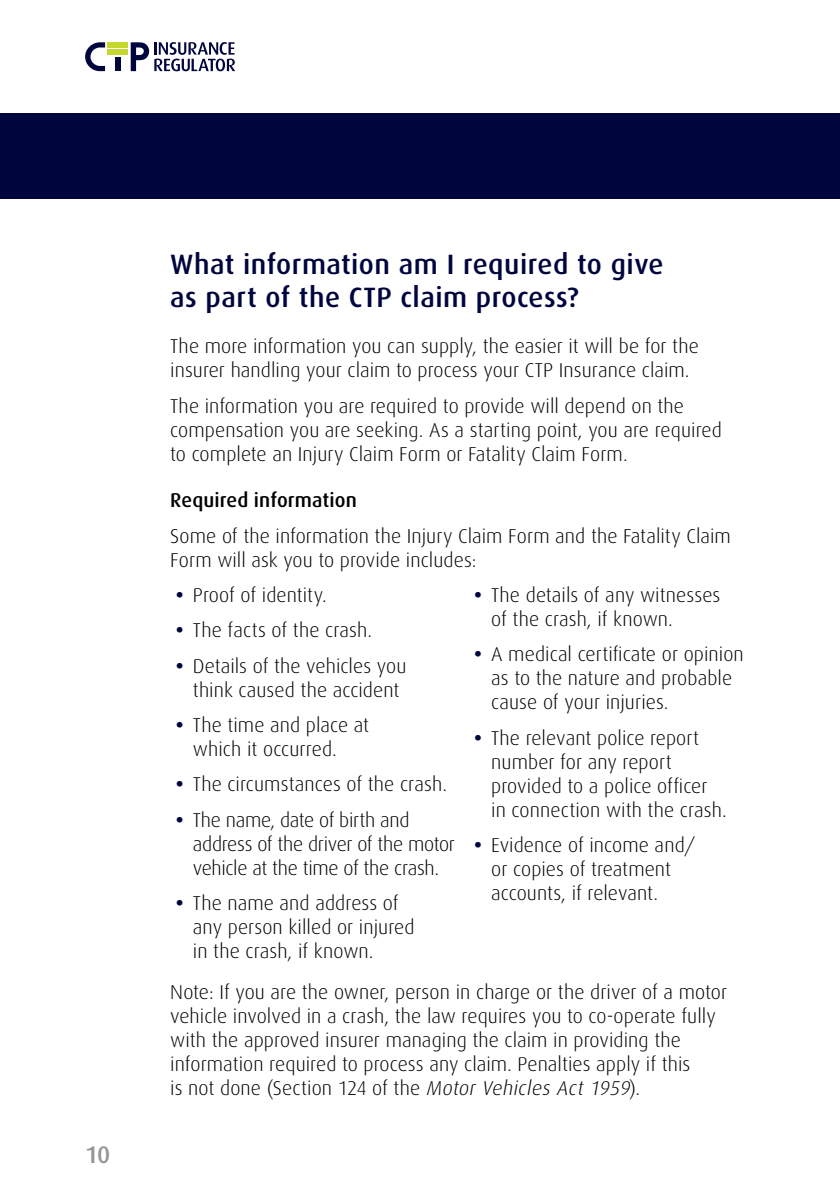
<style>
.page{position:relative;width:840px;height:1191px;background:#fff}
.page>*{position:absolute;margin:0;border:0;box-sizing:border-box;transform-origin:0 0}
.t1{font:500 28px/32px "Dax";letter-spacing:.015em;color:#00053e}
.t2{font:500 24px "Dax";color:#939598}
.t3{font:300 20px/24px "Dax";letter-spacing:.005em;color:#000}
.t4{font:300 20px/24px "Dax";letter-spacing:-.015em;color:#000}
.t5{font:500 20px "Dax";letter-spacing:.005em;color:#000}
.s1{font-weight:700;color:#00053e}
.s2{font-style:italic}
</style>
<div class="page">
<div style="left:0;top:113px;width:839px;height:85px;background:#00053e"></div>
<hr style="left:839px;top:113px;width:1px;height:85px;background:#00053e">
<div style="left:107px;top:42px;width:21px;height:5px;background:#c4d82e"></div>
<div style="left:115px;top:57px;width:5px;height:14px;background:#00053e"></div>
<svg style="left:85px;top:42px;width:20px;height:29px"></svg>
<div style="left:107px;top:50px;width:21px;height:5px;background:#c4d82e"></div>
<svg style="left:131px;top:42px;width:104px;height:29px"></svg>
<p class="t2" style="left:85px;top:1140px;width:27px">10</p>
<h1 class="t1" style="left:170px;top:249px;width:494px">What information am I required to give as part of the CTP claim process?</h1>
<p class="t3" style="left:170px;top:334px;width:530px">The more information you can supply, the easier it will be for the insurer handling your claim to process your CTP Insurance claim.</p>
<p class="t3" style="left:170px;top:394px;width:553px">The information you are required to provide will depend on the compensation you are seeking. As a starting point, you are required to complete an Injury Claim Form or Fatality Claim Form.</p>
<p class="t5" style="left:170px;top:489px;width:188px">Required information</p>
<p class="t3" style="left:170px;top:524px;width:561px">Some of the information the Injury Claim Form and the Fatality Claim<br>Form will ask you to provide includes:</p>
<p class="t3" style="left:176px;top:583px;width:152px"><span class="s1">•</span> Proof of identity.</p>
<p class="t3" style="left:176px;top:618px;width:197px"><span class="s1">•</span> The facts of the crash.</p>
<p class="t3" style="left:176px;top:654px;width:232px;text-align:center"><span class="s1">•</span> Details of the vehicles you think caused the accident</p>
<p class="t3" style="left:193px;top:713px;width:178px;text-indent:-17px"><span class="s1">•</span> The time and place at which it occurred.</p>
<p class="t3" style="left:176px;top:772px;width:272px"><span class="s1">•</span> The circumstances of the crash.</p>
<p class="t4" style="left:193px;top:808px;width:263px;text-indent:-17px"><span class="s1">•</span> The name, date of birth and address of the driver of the motor vehicle at the time of the crash.</p>
<p class="t3" style="left:193px;top:891px;width:223px;text-indent:-17px"><span class="s1">•</span> The name and address of any person killed or injured in the crash, if known.</p>
<p class="t3" style="left:491px;top:583px;width:230px;text-indent:-17px"><span class="s1">•</span> The details of any witnesses of the crash, if known.</p>
<p class="t3" style="left:491px;top:642px;width:254px;text-indent:-17px"><span class="s1">•</span> A medical certificate or opinion as to the nature and probable cause of your injuries.</p>
<p class="t3" style="left:491px;top:726px;width:237px;text-indent:-17px"><span class="s1">•</span> The relevant police report number for any report provided to a police officer in connection with the crash.</p>
<p class="t3" style="left:491px;top:833px;width:205px;text-indent:-17px"><span class="s1">•</span> Evidence of income and/ or copies of treatment accounts, if relevant.</p>
<p class="t3" style="left:170px;top:980px;width:558px">Note: If you are the owner, person in charge or the driver of a motor vehicle involved in a crash, the law requires you to co-operate fully with the approved insurer managing the claim in providing the information required to process any claim. Penalties apply if this<br>is not done (Section 124 of the <span class="s2">Motor Vehicles Act 1959</span>).</p>
</div>
